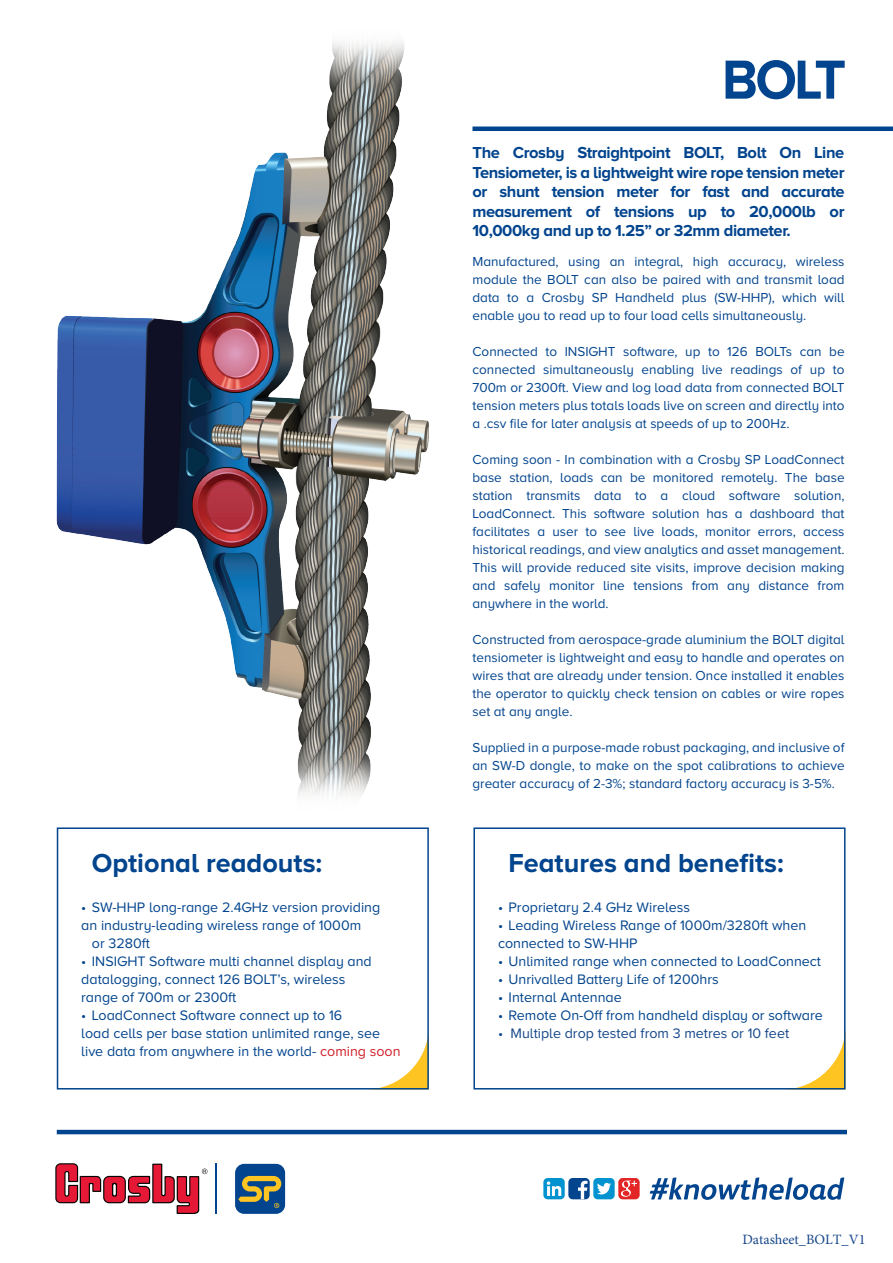
<style>
.page{position:relative;width:893px;height:1263px;background:#fff}
.page>*{position:absolute;margin:0;border:0;box-sizing:border-box;transform-origin:0 0}
.t1{font:700 57px "Proxima Nova A";color:#02448d;scale:.95 1}
.t2{font:700 27px "Proxima Nova A";color:#02448d}
.t3{font:700 16.5px/19.5px "Proxima Nova A";letter-spacing:-.025em;color:#02448d;text-align:justify}
.t4{font:14.25px/18px "Proxima Nova A";color:#02448d}
.t5{font:14.25px "Proxima Nova A";color:#14478a}
.t6{font:14.25px "Minion Pro";color:#17488b}
.t7{font:13.5px/18px "Proxima Nova A";color:#02448d;text-align:justify}
.s1{color:#d02028}
</style>
<div class="page">
<svg style="left:473px;top:827px;width:372px;height:262px"></svg>
<svg style="left:57px;top:827px;width:372px;height:262px"></svg>
<hr style="left:57px;top:1130px;width:790px;height:4px;background:#02448d">
<div style="left:568px;top:1178px;width:22px;height:21px;background:#02448d;border-radius:4px"></div>
<svg style="left:578px;top:1181px;width:9px;height:18px"></svg>
<div style="left:593px;top:1178px;width:22px;height:21px;background:#0093d0;border-radius:4px"></div>
<svg style="left:597px;top:1183px;width:14px;height:11px"></svg>
<div style="left:543px;top:1178px;width:22px;height:21px;background:#0093d0;border-radius:4px"></div>
<svg style="left:547px;top:1181px;width:14px;height:15px"></svg>
<div style="left:618px;top:1178px;width:22px;height:21px;background:#e32525;border-radius:4px"></div>
<svg style="left:621px;top:1180px;width:16px;height:17px"></svg>
<svg style="left:650px;top:1177px;width:194px;height:23px"></svg>
<div style="left:235px;top:1164px;width:50px;height:50px;background:#02448d;border-radius:9px"></div>
<svg style="left:238px;top:1176px;width:43px;height:32px"></svg>
<hr style="left:216px;top:1164px;width:1px;height:50px;background:#02448d">
<svg style="left:55px;top:1163px;width:152px;height:51px"></svg>
<hr style="left:472px;top:127px;width:421px;height:4px;background:#02448d">
<img style="left:57px;top:42px;width:372px;height:754px">
<h2 class="t2" style="left:92px;top:848px;width:232px">Optional readouts:</h2>
<p class="t4" style="left:81px;top:898px;width:300px">• SW-HHP long-range 2.4GHz version providing</p>
<p class="t4" style="left:81px;top:916px;width:281px">an industry-leading wireless range of 1000m</p>
<p class="t4" style="left:92px;top:934px;width:60px">or 3280ft</p>
<p class="t4" style="left:81px;top:952px;width:292px">• INSIGHT Software multi channel display and datalogging, connect 126 BOLT’s, wireless range of 700m or 2300ft</p>
<p class="t4" style="left:81px;top:1006px;width:321px">• LoadConnect Software connect up to 16<br>load cells per base station unlimited range, see live data from anywhere in the world- <span class="s1">coming soon</span></p>
<h1 class="t1" style="left:722px;top:47px;width:132px">BOLT</h1>
<p class="t3" style="left:472px;top:143px;width:374px">The Crosby Straightpoint BOLT, Bolt On Line Tensiometer, is a lightweight wire rope tension meter or shunt tension meter for fast and accurate measurement of tensions up to 20,000lb or 10,000kg and up to 1.25” or 32mm diameter.</p>
<p class="t7" style="left:472px;top:253px;width:374px">Manufactured, using an integral, high accuracy, wireless module the BOLT can also be paired with and transmit load data to a Crosby SP Handheld plus (SW-HHP), which will enable you to read up to four load cells simultaneously.</p>
<p class="t7" style="left:472px;top:343px;width:374px">Connected to INSIGHT software, up to 126 BOLTs can be connected simultaneously enabling live readings of up to 700m or 2300ft. View and log load data from connected BOLT tension meters plus totals loads live on screen and directly into a .csv file for later analysis at speeds of up to 200Hz.</p>
<p class="t7" style="left:472px;top:451px;width:374px">Coming soon - In combination with a Crosby SP LoadConnect base station, loads can be monitored remotely. The base station transmits data to a cloud software solution, LoadConnect. This software solution has a dashboard that facilitates a user to see live loads, monitor errors, access historical readings, and view analytics and asset management.<br>This will provide reduced site visits, improve decision making and safely monitor line tensions from any distance from anywhere in the world.</p>
<p class="t7" style="left:472px;top:631px;width:374px">Constructed from aerospace-grade aluminium the BOLT digital tensiometer is lightweight and easy to handle and operates on wires that are already under tension. Once installed it enables the operator to quickly check tension on cables or wire ropes set at any angle.</p>
<p class="t7" style="left:472px;top:739px;width:374px">Supplied in a purpose-made robust packaging, and inclusive of an SW-D dongle, to make on the spot calibrations to achieve greater accuracy of 2-3%; standard factory accuracy is 3-5%.</p>
<h2 class="t2" style="left:508px;top:848px;width:277px">Features and benefits:</h2>
<p class="t4" style="left:498px;top:898px;width:194px">• Proprietary 2.4 GHz Wireless</p>
<p class="t4" style="left:498px;top:916px;width:310px">• Leading Wireless Range of 1000m/3280ft when connected to SW-HHP</p>
<p class="t4" style="left:498px;top:952px;width:325px">• Unlimited range when connected to LoadConnect</p>
<p class="t4" style="left:498px;top:970px;width:222px">• Unrivalled Battery Life of 1200hrs</p>
<p class="t4" style="left:498px;top:988px;width:125px">• Internal Antennae</p>
<p class="t4" style="left:498px;top:1006px;width:326px">• Remote On-Off from handheld display or software</p>
<p class="t5" style="left:498px;top:1025px;width:293px">• Multiple drop tested from 3 metres or 10 feet</p>
<p class="t6" style="left:742px;top:1230px;width:125px">Datasheet_BOLT_V1</p>
</div>
